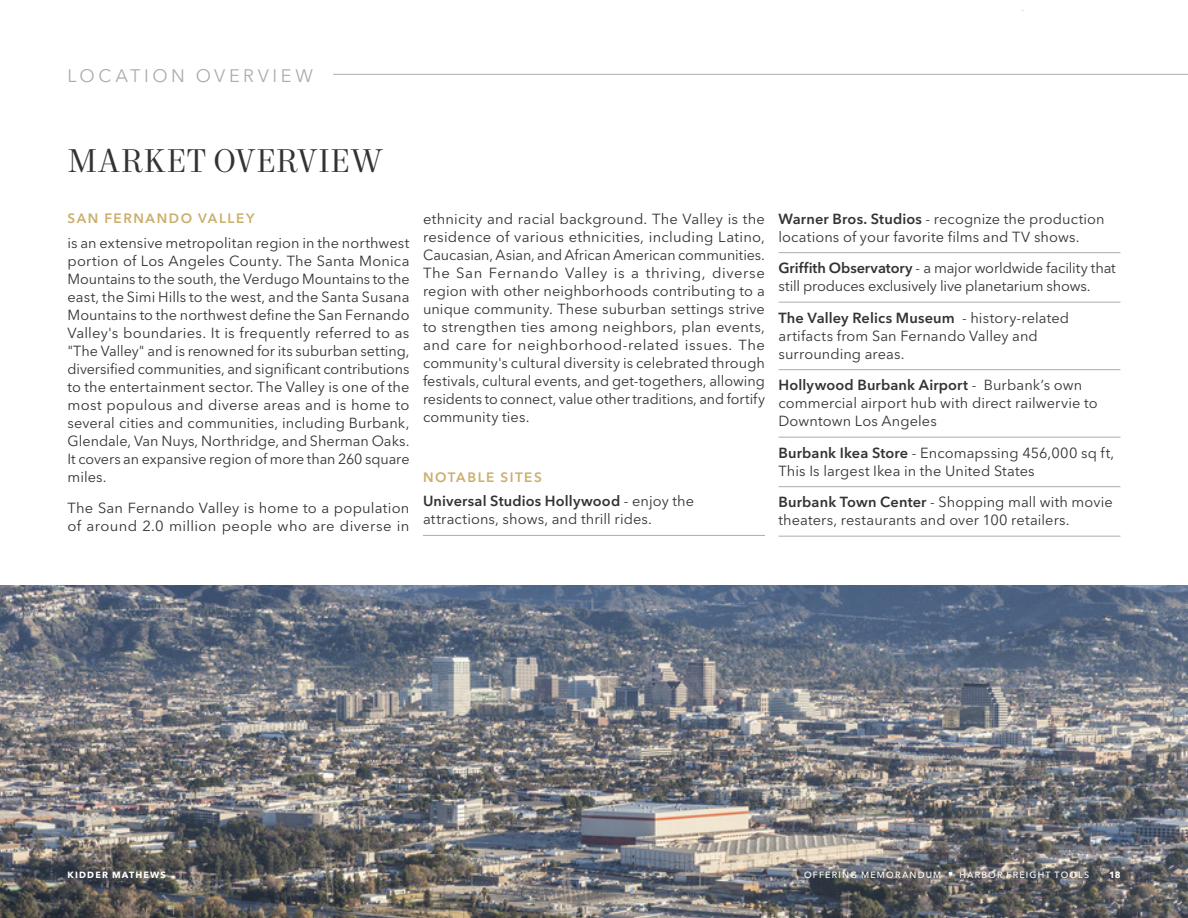
<style>
.page{position:relative;width:1188px;height:918px;background:#fff}
.page>*{position:absolute;margin:0;border:0;box-sizing:border-box;transform-origin:0 0}
.t1{font:33px "Mort Modern 08";letter-spacing:.015em;color:#323335}
.t2{font:18px "Avenir Next LT Pro";letter-spacing:.2em;color:#afabac}
.t3{font:14.55px/18px "Avenir Next LT Pro";letter-spacing:.005em;color:#323335}
.t4{font:14.55px/18px "Avenir Next LT Pro";letter-spacing:-.015em;color:#323335}
.t5{font:600 13.5px "Avenir Next LT Pro";letter-spacing:.115em;color:#cbae6c}
.t6{font:500 9px "Avenir Next LT Pro";letter-spacing:.13em;color:#fff}
.t7{font:700 9px "Avenir Next LT Pro";letter-spacing:.13em;color:#fff}
.s1{font-weight:600}
</style>
<div class="page">
<hr style="left:423px;top:535px;width:342px;height:1px;background:#afabac">
<hr style="left:778px;top:252px;width:342px;height:1px;background:#afabac">
<hr style="left:778px;top:302px;width:342px;height:1px;background:#afabac">
<hr style="left:778px;top:369px;width:342px;height:1px;background:#afabac">
<hr style="left:778px;top:437px;width:342px;height:1px;background:#afabac">
<hr style="left:778px;top:486px;width:342px;height:1px;background:#afabac">
<hr style="left:778px;top:536px;width:342px;height:1px;background:#afabac">
<img style="left:0;top:586px;width:1188px;height:332px">
<hr style="left:333px;top:74px;width:855px;height:1px;background:#afabac">
<p class="t2" style="left:68px;top:65px;width:247px">LOCATION OVERVIEW</p>
<h1 class="t1" style="left:68px;top:141px;width:317px">MARKET OVERVIEW</h1>
<p class="t5" style="left:68px;top:210px;width:188px">SAN FERNANDO VALLEY</p>
<p class="t3" style="left:68px;top:233px;width:344px;text-align:justify">is an extensive metropolitan region in the northwest portion of Los Angeles County. The Santa Monica Mountains to the south, the Verdugo Mountains to the east, the Simi Hills to the west, and the Santa Susana Mountains to the northwest define the San Fernando Valley's boundaries. It is frequently referred to as "The Valley" and is renowned for its suburban setting, diversified communities, and significant contributions to the entertainment sector. The Valley is one of the most populous and diverse areas and is home to several cities and communities, including Burbank, Glendale, Van Nuys, Northridge, and Sherman Oaks.<br>It covers an expansive region of more than 260 square miles.</p>
<p class="t3" style="left:68px;top:499px;width:343px">The San Fernando Valley is home to a population of around 2.0 million people who are diverse in</p>
<p class="t3" style="left:423px;top:210px;width:344px;text-align:justify">ethnicity and racial background. The Valley is the residence of various ethnicities, including Latino, Caucasian, Asian, and African American communities.<br>The San Fernando Valley is a thriving, diverse region with other neighborhoods contributing to a unique community. These suburban settings strive to strengthen ties among neighbors, plan events, and care for neighborhood-related issues. The community's cultural diversity is celebrated through festivals, cultural events, and get-togethers, allowing residents to connect, value other traditions, and fortify community ties.</p>
<p class="t5" style="left:423px;top:469px;width:120px">NOTABLE SITES</p>
<p class="t3" style="left:423px;top:492px;width:273px"><span class="s1">Universal Studios Hollywood</span> - enjoy the attractions, shows, and thrill rides.</p>
<p class="t3" style="left:778px;top:210px;width:328px"><span class="s1">Warner Bros. Studios</span> - recognize the production locations of your favorite films and TV shows.</p>
<p class="t4" style="left:778px;top:259px;width:339px"><span class="s1">Griffith Observatory</span> - a major worldwide facility that still produces exclusively live planetarium shows.</p>
<p class="t3" style="left:778px;top:309px;width:292px"><span class="s1">The Valley Relics Museum</span> - history-related artifacts from San Fernando Valley and surrounding areas.</p>
<p class="t3" style="left:778px;top:376px;width:321px"><span class="s1">Hollywood Burbank Airport</span> - Burbank’s own commercial airport hub with direct railwervie to<br>Downtown Los Angeles</p>
<p class="t3" style="left:778px;top:444px;width:337px"><span class="s1">Burbank Ikea Store</span> - Encomapssing 456,000 sq ft,<br>This Is largest Ikea in the United States</p>
<p class="t3" style="left:778px;top:493px;width:336px"><span class="s1">Burbank Town Center</span> - Shopping mall with movie theaters, restaurants and over 100 retailers.</p>
<p class="t7" style="left:68px;top:869px;width:100px">KIDDER MATHEWS</p>
<p class="t6" style="left:804px;top:869px;width:287px">OFFERING MEMORANDUM ■ HARBOR FREIGHT TOOLS</p>
<p class="t7" style="left:1109px;top:869px;width:13px">18</p>
</div>
